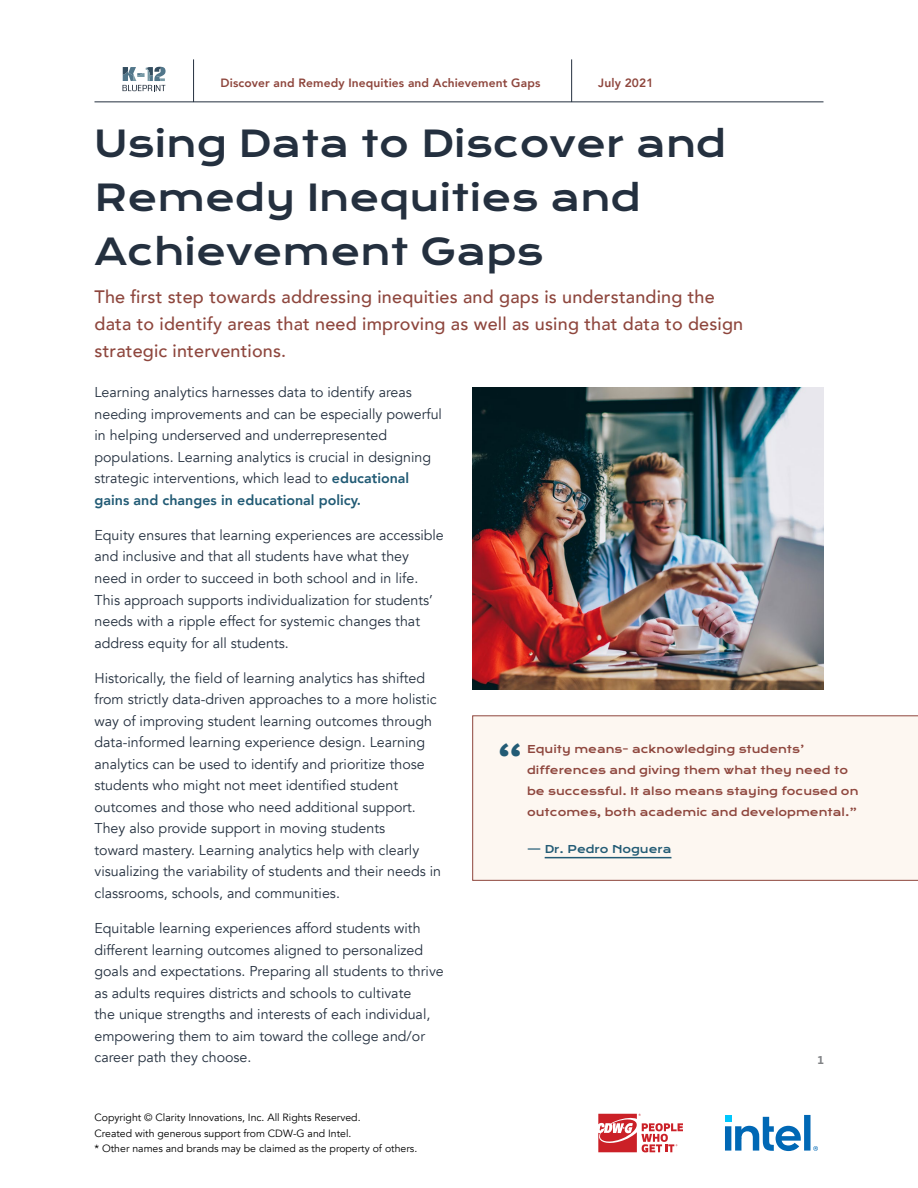
<style>
.page{position:relative;width:918px;height:1188px;background:#fff}
.page>*{position:absolute;margin:0;border:0;box-sizing:border-box;transform-origin:0 0}
.t1{font:37.95px "Krona One";color:#225b75}
.t2{font:36px/54px "Krona One";color:#24303f}
.t3{font:500 18px/27px "Avenir";letter-spacing:.01em;color:#8e463d}
.t4{font:14.25px/21.6px "Avenir";color:#24303f}
.t5{font:800 12px "Avenir";letter-spacing:.01em;color:#8e463d}
.t6{font:10.5px/21px "Krona One";color:#8e463d}
.t7{font:10.5px/15.8px "Avenir";color:#000}
.t8{font:10.5px "Krona One";color:#225b75}
.t9{font:10.5px "Krona One";color:#808285}
.s1{font-weight:800;color:#225b75}
</style>
<div class="page">
<div style="left:472px;top:716px;width:446px;height:165px;background:#fdf7f1"></div>
<img style="left:472px;top:387px;width:352px;height:302px">
<svg style="left:123px;top:67px;width:43px;height:24px"></svg>
<hr style="left:193px;top:59px;width:1px;height:43px;background:#24303f">
<hr style="left:94px;top:102px;width:730px;height:1px;background:#24303f">
<hr style="left:571px;top:59px;width:1px;height:43px;background:#24303f">
<svg style="left:725px;top:1115px;width:93px;height:36px"></svg>
<svg style="left:598px;top:1114px;width:85px;height:38px"></svg>
<p class="t5" style="left:221px;top:73px;width:321px">Discover and Remedy Inequities and Achievement Gaps</p>
<p class="t5" style="left:598px;top:73px;width:57px">July 2021</p>
<h2 class="t2" style="left:94px;top:117px;width:633px">Using Data to Discover and<br>Remedy Inequities and<br>Achievement Gaps</h2>
<p class="t3" style="left:94px;top:283px;width:650px">The first step towards addressing inequities and gaps is understanding the data to identify areas that need improving as well as using that data to design strategic interventions.</p>
<p class="t4" style="left:94px;top:382px;width:349px">Learning analytics harnesses data to identify areas needing improvements and can be especially powerful in helping underserved and underrepresented populations. Learning analytics is crucial in designing strategic interventions, which lead to <span class="s1">educational gains and changes in educational policy.</span></p>
<p class="t4" style="left:94px;top:525px;width:351px">Equity ensures that learning experiences are accessible and inclusive and that all students have what they need in order to succeed in both school and in life.<br>This approach supports individualization for students’ needs with a ripple effect for systemic changes that address equity for all students.</p>
<p class="t4" style="left:94px;top:667px;width:348px">Historically, the field of learning analytics has shifted from strictly data-driven approaches to a more holistic way of improving student learning outcomes through data-informed learning experience design. Learning analytics can be used to identify and prioritize those students who might not meet identified student outcomes and those who need additional support.<br>They also provide support in moving students<br>toward mastery. Learning analytics help with clearly visualizing the variability of students and their needs in classrooms, schools, and communities.</p>
<p class="t4" style="left:94px;top:918px;width:351px">Equitable learning experiences afford students with different learning outcomes aligned to personalized goals and expectations. Preparing all students to thrive as adults requires districts and schools to cultivate<br>the unique strengths and interests of each individual, empowering them to aim toward the college and/or career path they choose.</p>
<p class="t7" style="left:94px;top:1110px;width:324px">Copyright © Clarity Innovations, Inc. All Rights Reserved.<br>Created with generous support from CDW-G and Intel.<br>* Other names and brands may be claimed as the property of others.</p>
<h1 class="t1" style="left:496px;top:737px;width:30px">“</h1>
<p class="t6" style="left:527px;top:739px;width:333px">Equity means- acknowledging students’ differences and giving them what they need to be successful. It also means staying focused on outcomes, both academic and developmental.”</p>
<p class="t8" style="left:527px;top:843px;width:146px">— Dr. Pedro Noguera</p>
<p class="t9" style="left:817px;top:1053px;width:8px">1</p>
</div>
